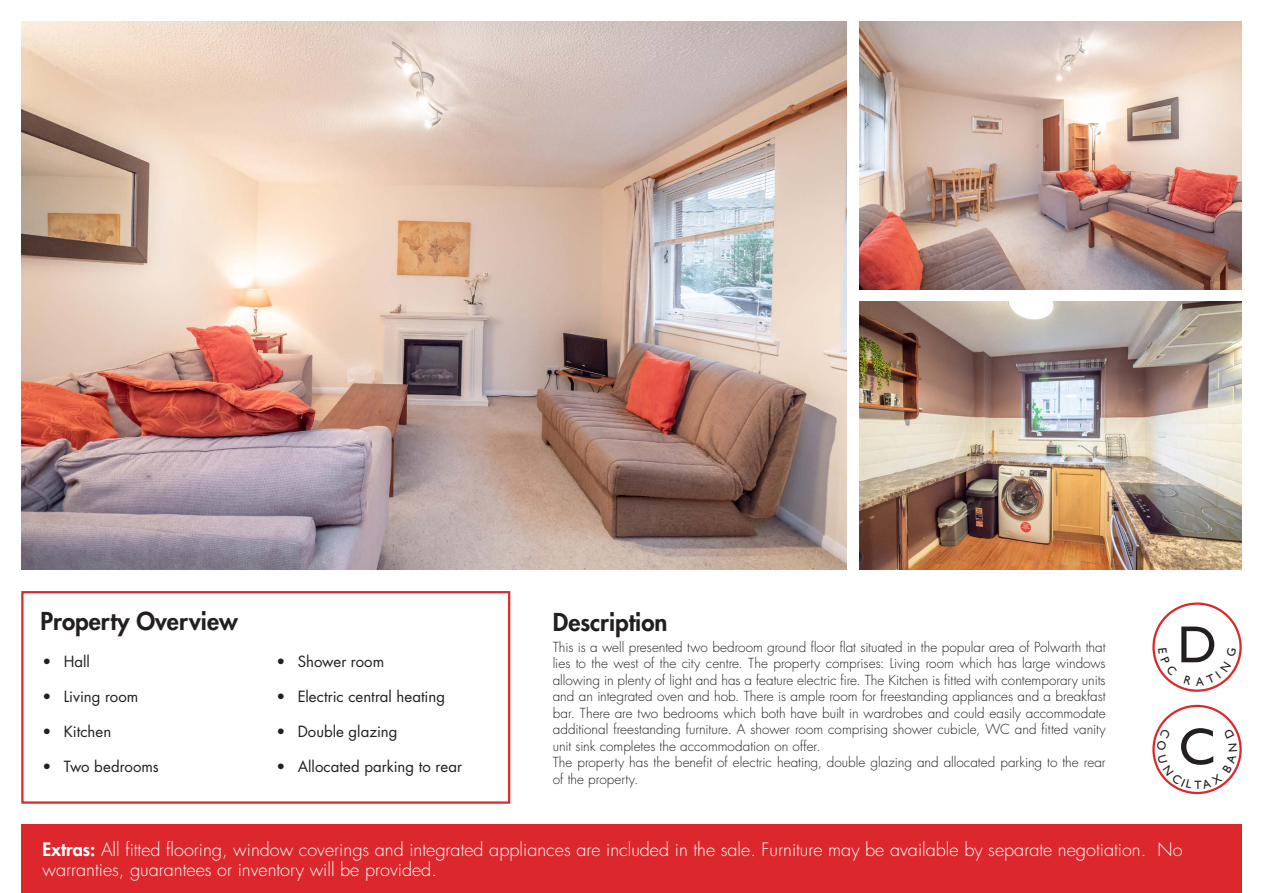
<style>
.page{position:relative;width:1263px;height:893px;background:#fff}
.page>*{position:absolute;margin:0;border:0;box-sizing:border-box;transform-origin:0 0}
.RATINGS{font:52.5px "Gill Sans";color:#231f20}
.t1{font:800 24px "Futura Std";color:#231f20}
.EXTRA{font:300 18px/19.5px "Futura Std";color:#fff}
.t2{font:15px "Futura Std";color:#231f20}
.Intro_text{font:300 13.5px/16.5px "Futura Std";color:#231f20;text-align:justify}
.t3{font:12px "Gill Sans";color:#231f20}
.s1{font-weight:800}
</style>
<div class="page">
<img style="left:21px;top:21px;width:825px;height:549px">
<img style="left:859px;top:21px;width:383px;height:268px">
<img style="left:859px;top:302px;width:383px;height:268px">
<div style="left:21px;top:591px;width:489px;height:213px;border:2px solid #dc272d"></div>
<div style="left:21px;top:825px;width:1221px;height:68px;background:#dc272d"></div>
<div style="left:1152px;top:705px;width:90px;height:89px;border:2px solid #dc272d;border-radius:50%"></div>
<div style="left:1152px;top:602px;width:90px;height:90px;border:2px solid #dc272d;border-radius:50%"></div>
<svg style="left:1157px;top:728px;width:25px;height:61px"></svg>
<svg style="left:1212px;top:729px;width:25px;height:60px"></svg>
<svg style="left:1158px;top:663px;width:8px;height:13px"></svg>
<svg style="left:1214px;top:664px;width:22px;height:22px"></svg>
<p class="t1" style="left:41px;top:606px;width:199px">Property Overview</p>
<p class="t2" style="left:43px;top:652px;width:49px">• Hall</p>
<p class="t2" style="left:43px;top:687px;width:97px">• Living room</p>
<p class="t2" style="left:43px;top:722px;width:70px">• Kitchen</p>
<p class="t2" style="left:43px;top:757px;width:118px">• Two bedrooms</p>
<p class="t2" style="left:276px;top:652px;width:109px">• Shower room</p>
<p class="t2" style="left:276px;top:687px;width:170px">• Electric central heating</p>
<p class="t2" style="left:276px;top:722px;width:123px">• Double glazing</p>
<p class="t2" style="left:276px;top:757px;width:187px">• Allocated parking to rear</p>
<p class="t1" style="left:553px;top:607px;width:116px">Description</p>
<p class="Intro_text" style="left:553px;top:639px;width:554px">This is a well presented two bedroom ground floor flat situated in the popular area of Polwarth that lies to the west of the city centre. The property comprises: Living room which has large windows allowing in plenty of light and has a feature electric fire. The Kitchen is fitted with contemporary units and an integrated oven and hob. There is ample room for freestanding appliances and a breakfast bar. There are two bedrooms which both have built in wardrobes and could easily accommodate additional freestanding furniture. A shower room comprising shower cubicle, WC and fitted vanity unit sink completes the accommodation on offer.</p>
<p class="Intro_text" style="left:553px;top:754px;width:554px">The property has the benefit of electric heating, double glazing and allocated parking to the rear of the property.</p>
<p class="RATINGS" style="left:1177px;top:614px;width:41px">D</p>
<p class="RATINGS" style="left:1178px;top:716px;width:39px">C</p>
<p class="t3" style="left:1194px;top:778px;width:9px">T</p>
<p class="EXTRA" style="left:43px;top:840px;width:1141px"><span class="s1">Extras:</span> All fitted flooring, window coverings and integrated appliances are included in the sale. Furniture may be available by separate negotiation. No warranties, guarantees or inventory will be provided.</p>
</div>
